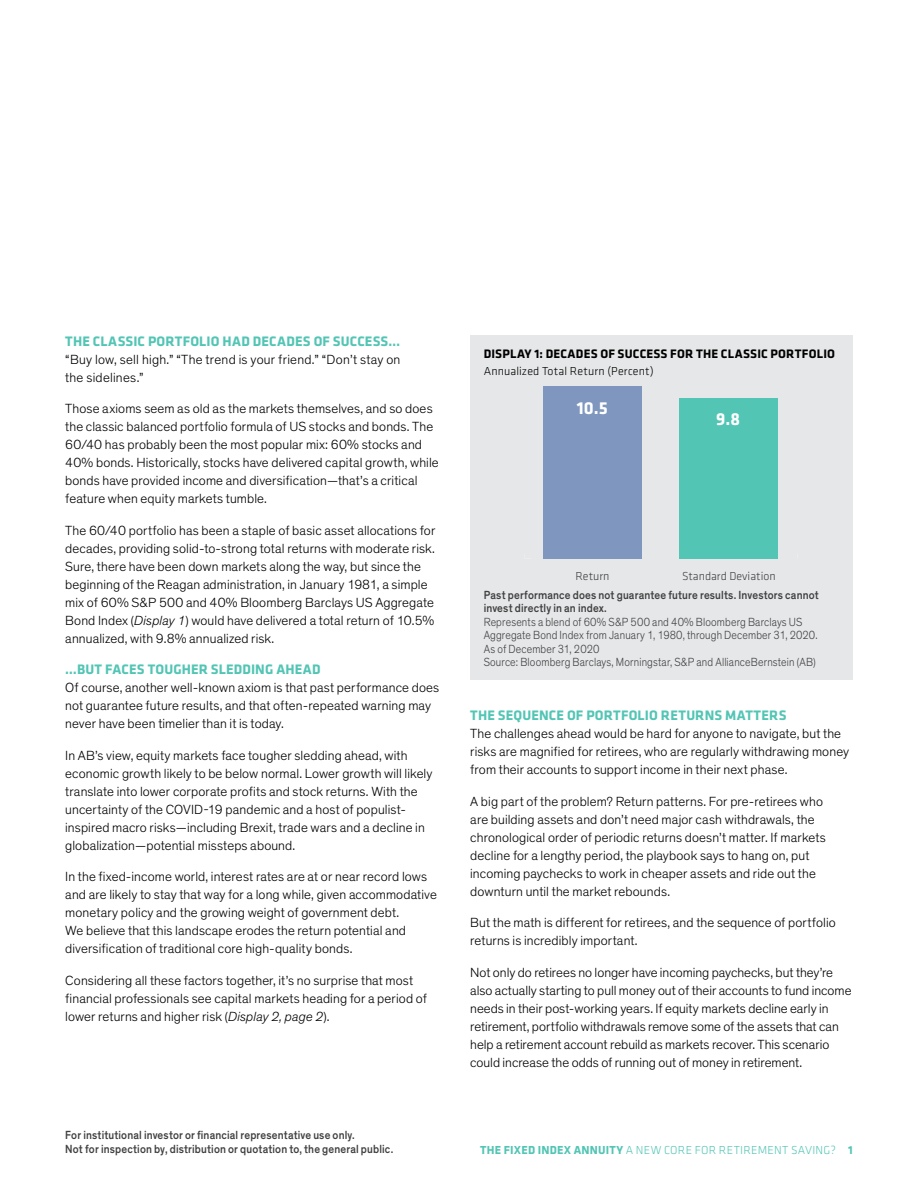
<style>
.page{position:relative;width:918px;height:1188px;background:#fff}
.page>*{position:absolute;margin:0;border:0;box-sizing:border-box;transform-origin:0 0}
.t1{font:700 18px "Klavika";color:#fff}
.t2{font:700 14.25px "Klavika";letter-spacing:.01em;color:#52c5b4}
.t3{font:300 13.5px/18px "Theinhardt";letter-spacing:.01em;color:#000}
.t4{font:700 12.75px "Klavika";letter-spacing:.015em;color:#000}
.t5{font:500 12px/13.5px "Theinhardt";letter-spacing:.015em;color:#404041;scale:.9 1}
.t6{font:300 12px/13.5px "Theinhardt";letter-spacing:.015em;color:#404041;scale:.9 1}
.t7{font:300 12px "Klavika";letter-spacing:.02em;color:#52c5b4}
.t8{font:300 12px "Klavika";letter-spacing:.01em;color:#000}
.t9{font:300 12px "Klavika";color:#404041}
.s1{font-style:italic}
.s2{font-weight:700}
</style>
<div class="page">
<div style="left:470px;top:335px;width:383px;height:345px;background:#e6e7e8"></div>
<div style="left:543px;top:386px;width:99px;height:172px;background:#7f96be"></div>
<div style="left:680px;top:398px;width:98px;height:160px;background:#52c5b4"></div>
<p class="t2" style="left:65px;top:331px;width:336px">THE CLASSIC PORTFOLIO HAD DECADES OF SUCCESS…</p>
<p class="t3" style="left:65px;top:351px;width:337px">“Buy low, sell high.” “The trend is your friend.” “Don’t stay on the sidelines.”</p>
<p class="t3" style="left:65px;top:400px;width:375px">Those axioms seem as old as the markets themselves, and so does the classic balanced portfolio formula of US stocks and bonds. The 60/40 has probably been the most popular mix: 60% stocks and 40% bonds. Historically, stocks have delivered capital growth, while bonds have provided income and diversification—that’s a critical feature when equity markets tumble.</p>
<p class="t3" style="left:65px;top:522px;width:372px">The 60/40 portfolio has been a staple of basic asset allocations for decades, providing solid-to-strong total returns with moderate risk.<br>Sure, there have been down markets along the way, but since the beginning of the Reagan administration, in January 1981, a simple mix of 60% S&amp;P 500 and 40% Bloomberg Barclays US Aggregate Bond Index (<span class="s1">Display 1</span>) would have delivered a total return of 10.5% annualized, with 9.8% annualized risk.</p>
<p class="t2" style="left:65px;top:659px;width:257px">…BUT FACES TOUGHER SLEDDING AHEAD</p>
<p class="t3" style="left:65px;top:679px;width:376px">Of course, another well-known axiom is that past performance does not guarantee future results, and that often-repeated warning may never have been timelier than it is today.</p>
<p class="t3" style="left:65px;top:747px;width:369px">In AB’s view, equity markets face tougher sledding ahead, with economic growth likely to be below normal. Lower growth will likely translate into lower corporate profits and stock returns. With the uncertainty of the COVID-19 pandemic and a host of populist&shy;inspired macro risks—including Brexit, trade wars and a decline in globalization—potential missteps abound.</p>
<p class="t3" style="left:65px;top:868px;width:373px">In the fixed-income world, interest rates are at or near record lows and are likely to stay that way for a long while, given accommodative monetary policy and the growing weight of government debt.<br>We believe that this landscape erodes the return potential and diversification of traditional core high-quality bonds.</p>
<p class="t3" style="left:65px;top:972px;width:363px">Considering all these factors together, it’s no surprise that most financial professionals see capital markets heading for a period of lower returns and higher risk (<span class="s1">Display 2, page 2</span>).</p>
<p class="t5" style="left:65px;top:1129px;width:366px">For institutional investor or financial representative use only.<br>Not for inspection by, distribution or quotation to, the general public.</p>
<p class="t4" style="left:484px;top:345px;width:353px">DISPLAY 1: DECADES OF SUCCESS FOR THE CLASSIC PORTFOLIO</p>
<p class="t8" style="left:484px;top:363px;width:171px">Annualized Total Return (Percent)</p>
<h1 class="t1" style="left:577px;top:395px;width:32px">10.5</h1>
<h1 class="t1" style="left:716px;top:406px;width:25px">9.8</h1>
<p class="t9" style="left:576px;top:569px;width:35px">Return</p>
<p class="t9" style="left:682px;top:569px;width:95px">Standard Deviation</p>
<p class="t5" style="left:484px;top:588px;width:374px">Past performance does not guarantee future results. Investors cannot invest directly in an index.</p>
<p class="t6" style="left:484px;top:615px;width:372px">Represents a blend of 60% S&amp;P 500 and 40% Bloomberg Barclays US Aggregate Bond Index from January 1, 1980, through December 31, 2020.<br>As of December 31, 2020<br>Source: Bloomberg Barclays, Morningstar, S&amp;P and AllianceBernstein (AB)</p>
<p class="t2" style="left:470px;top:705px;width:318px">THE SEQUENCE OF PORTFOLIO RETURNS MATTERS</p>
<p class="t3" style="left:470px;top:725px;width:380px">The challenges ahead would be hard for anyone to navigate, but the risks are magnified for retirees, who are regularly withdrawing money from their accounts to support income in their next phase.</p>
<p class="t3" style="left:470px;top:793px;width:357px">A big part of the problem? Return patterns. For pre-retirees who are building assets and don’t need major cash withdrawals, the chronological order of periodic returns doesn’t matter. If markets decline for a lengthy period, the playbook says to hang on, put incoming paychecks to work in cheaper assets and ride out the downturn until the market rebounds.</p>
<p class="t3" style="left:470px;top:914px;width:367px">But the math is different for retirees, and the sequence of portfolio returns is incredibly important.</p>
<p class="t3" style="left:470px;top:964px;width:383px">Not only do retirees no longer have incoming paychecks, but they’re also actually starting to pull money out of their accounts to fund income needs in their post-working years. If equity markets decline early in retirement, portfolio withdrawals remove some of the assets that can help a retirement account rebuild as markets recover. This scenario could increase the odds of running out of money in retirement.</p>
<p class="t7" style="left:480px;top:1143px;width:374px"><span class="s2">THE FIXED INDEX ANNUITY</span> A NEW CORE FOR RETIREMENT SAVING? <span class="s2">1</span></p>
</div>
